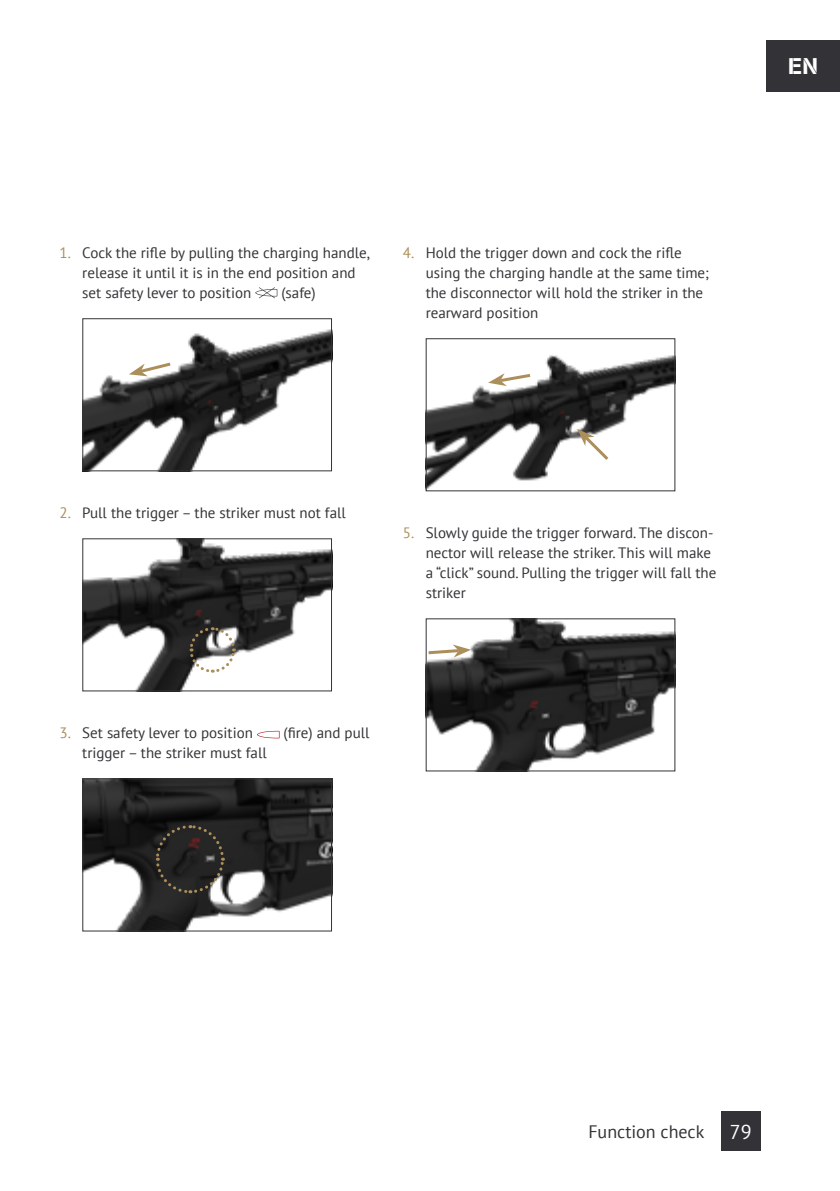
<style>
.page{position:relative;width:840px;height:1191px;background:#fff}
.page>*{position:absolute;margin:0;border:0;box-sizing:border-box;transform-origin:0 0}
.t1{font:22.4px "AG Book Stencil";color:#fff}
.t2{font:20px "PT Sans";color:#fff}
.t3{font:18px "PT Sans";color:#333337}
.t4{font:15px/20px "PT Sans";color:#333337}
.s1{color:#ac8e5b}
</style>
<div class="page">
<img style="left:84px;top:540px;width:246px;height:149px">
<div style="left:82px;top:538px;width:250px;height:153px;border:1px solid #333337"></div>
<svg style="left:188px;top:625px;width:48px;height:49px"></svg>
<img style="left:84px;top:780px;width:246px;height:149px">
<div style="left:82px;top:778px;width:250px;height:153px;border:1px solid #333337"></div>
<svg style="left:154px;top:823px;width:71px;height:72px;background:#32302d"></svg>
<img style="left:84px;top:329px;width:246px;height:140px">
<div style="left:82px;top:318px;width:250px;height:153px;border:1px solid #333337"></div>
<svg style="left:129px;top:360px;width:45px;height:16px"></svg>
<svg style="left:257px;top:731px;width:22px;height:7px"></svg>
<img style="left:427px;top:620px;width:246px;height:149px">
<div style="left:425px;top:618px;width:250px;height:153px;border:1px solid #333337"></div>
<svg style="left:425px;top:644px;width:46px;height:13px"></svg>
<img style="left:427px;top:355px;width:246px;height:134px">
<div style="left:425px;top:338px;width:250px;height:153px;border:1px solid #333337"></div>
<svg style="left:488px;top:372px;width:45px;height:14px"></svg>
<svg style="left:577px;top:429px;width:34px;height:34px"></svg>
<svg style="left:255px;top:287px;width:22px;height:11px"></svg>
<div style="left:765px;top:41px;width:74px;height:51px;background:#333337"></div>
<div style="left:720px;top:1111px;width:40px;height:39px;background:#333337"></div>
<p class="t4" style="left:82px;top:243px;width:289px;text-indent:-23px"><span class="s1">1.</span> Cock the rifle by pulling the charging handle, release it until it is in the end position and set safety lever to position</p>
<p class="t4" style="left:281px;top:283px;width:36px">(safe)</p>
<p class="t4" style="left:425px;top:243px;width:285px;text-indent:-23px"><span class="s1">4.</span> Hold the trigger down and cock the rifle using the charging handle at the same time; the disconnector will hold the striker in the rearward position</p>
<h1 class="t1" style="left:787px;top:53px;width:32px">EN</h1>
<p class="t4" style="left:60px;top:503px;width:288px"><span class="s1">2.</span> Pull the trigger – the striker must not fall</p>
<p class="t4" style="left:425px;top:522px;width:292px;text-indent:-23px"><span class="s1">5.</span> Slowly guide the trigger forward. The discon&shy;nector will release the striker. This will make a “click” sound. Pulling the trigger will fall the striker</p>
<p class="t4" style="left:60px;top:723px;width:195px"><span class="s1">3.</span> Set safety lever to position</p>
<p class="t4" style="left:283px;top:723px;width:87px">(fire) and pull</p>
<p class="t4" style="left:82px;top:742px;width:186px">trigger – the striker must fall</p>
<p class="t3" style="left:588px;top:1119px;width:117px">Function check</p>
<h2 class="t2" style="left:729px;top:1118px;width:23px">79</h2>
</div>
